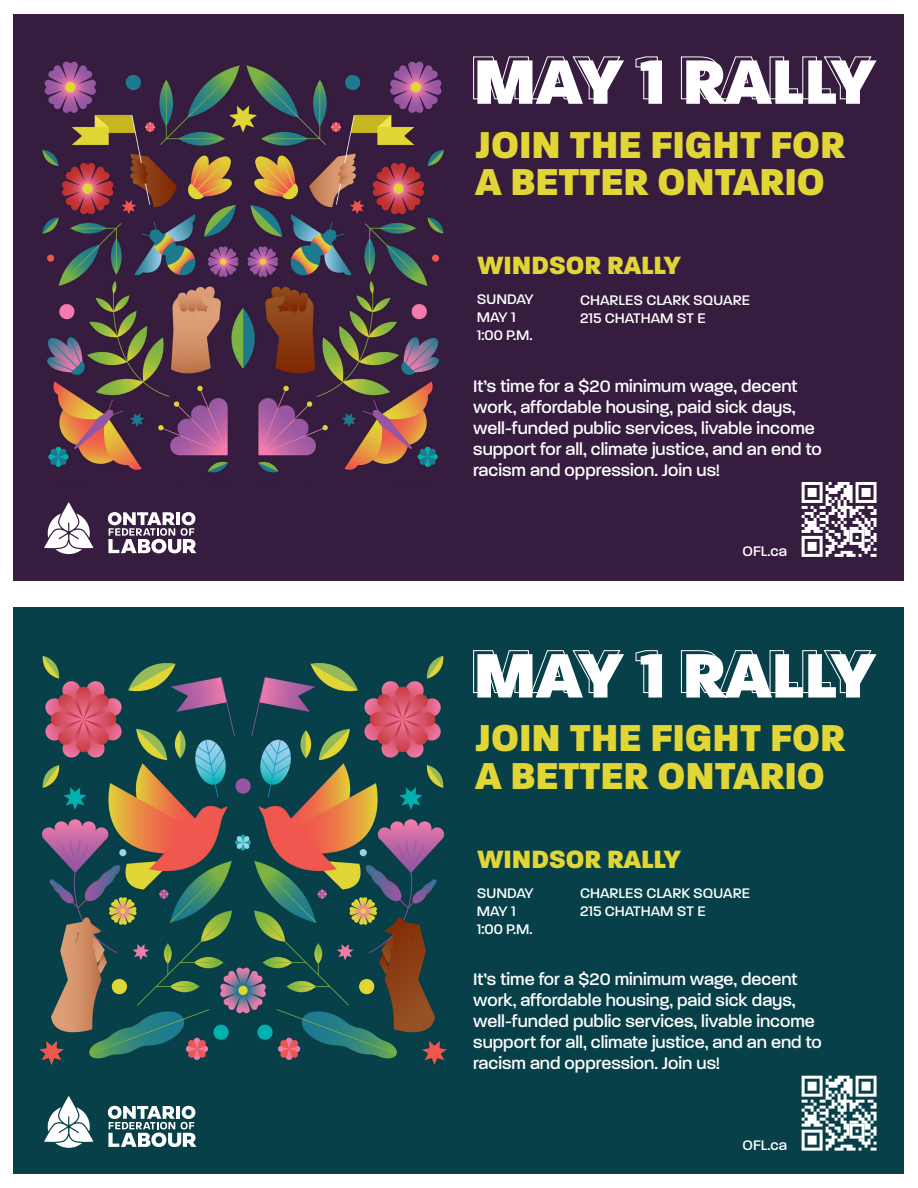
<style>
.page{position:relative;width:918px;height:1188px;background:#fff}
.page>*{position:absolute;margin:0;border:0;box-sizing:border-box;transform-origin:0 0}
.t1{font:800 40.5px/37.5px "Paralucent";color:#e2d636}
.t2{font:800 27px "Paralucent";color:#e2d636}
.t3{font:500 18px/21px "Paralucent";color:#fff}
.t4{font:500 15px/17.7px "Paralucent";color:#fff}
</style>
<div class="page">
<div style="left:14px;top:14px;width:890px;height:567px;background:#361c3f"></div>
<div style="left:14px;top:608px;width:890px;height:566px;background:#074049"></div>
<svg style="left:473px;top:56px;width:404px;height:48px"></svg>
<svg style="left:473px;top:650px;width:404px;height:48px"></svg>
<svg style="left:108px;top:512px;width:88px;height:41px"></svg>
<svg style="left:59px;top:502px;width:19px;height:29px"></svg>
<svg style="left:44px;top:514px;width:49px;height:40px"></svg>
<svg style="left:108px;top:1106px;width:88px;height:41px"></svg>
<svg style="left:59px;top:1096px;width:19px;height:29px"></svg>
<svg style="left:44px;top:1107px;width:49px;height:41px"></svg>
<svg style="left:802px;top:482px;width:75px;height:75px"></svg>
<svg style="left:802px;top:1076px;width:75px;height:75px"></svg>
<img style="left:42px;top:61px;width:402px;height:412px">
<img style="left:39px;top:655px;width:408px;height:410px">
<h1 class="t1" style="left:475px;top:126px;width:371px">JOIN THE FIGHT FOR<br>A BETTER ONTARIO</h1>
<p class="t2" style="left:477px;top:249px;width:205px">WINDSOR RALLY</p>
<p class="t4" style="left:477px;top:291px;width:58px">SUNDAY</p>
<p class="t4" style="left:477px;top:309px;width:40px">MAY 1</p>
<p class="t4" style="left:477px;top:327px;width:57px">1:00 P.M.</p>
<p class="t4" style="left:580px;top:291px;width:171px">CHARLES CLARK SQUARE<br>215 CHATHAM ST E</p>
<p class="t3" style="left:473px;top:375px;width:350px">It’s time for a $20 minimum wage, decent work, affordable housing, paid sick days, well-funded public services, livable income support for all, climate justice, and an end to racism and oppression. Join us!</p>
<p class="t4" style="left:743px;top:542px;width:46px">OFL.ca</p>
<h1 class="t1" style="left:475px;top:720px;width:371px">JOIN THE FIGHT FOR<br>A BETTER ONTARIO</h1>
<p class="t2" style="left:477px;top:843px;width:205px">WINDSOR RALLY</p>
<p class="t4" style="left:477px;top:884px;width:58px">SUNDAY</p>
<p class="t4" style="left:477px;top:902px;width:40px">MAY 1</p>
<p class="t4" style="left:477px;top:920px;width:57px">1:00 P.M.</p>
<p class="t4" style="left:580px;top:885px;width:171px">CHARLES CLARK SQUARE<br>215 CHATHAM ST E</p>
<p class="t3" style="left:473px;top:969px;width:350px">It’s time for a $20 minimum wage, decent work, affordable housing, paid sick days, well-funded public services, livable income support for all, climate justice, and an end to racism and oppression. Join us!</p>
<p class="t4" style="left:743px;top:1136px;width:46px">OFL.ca</p>
</div>
